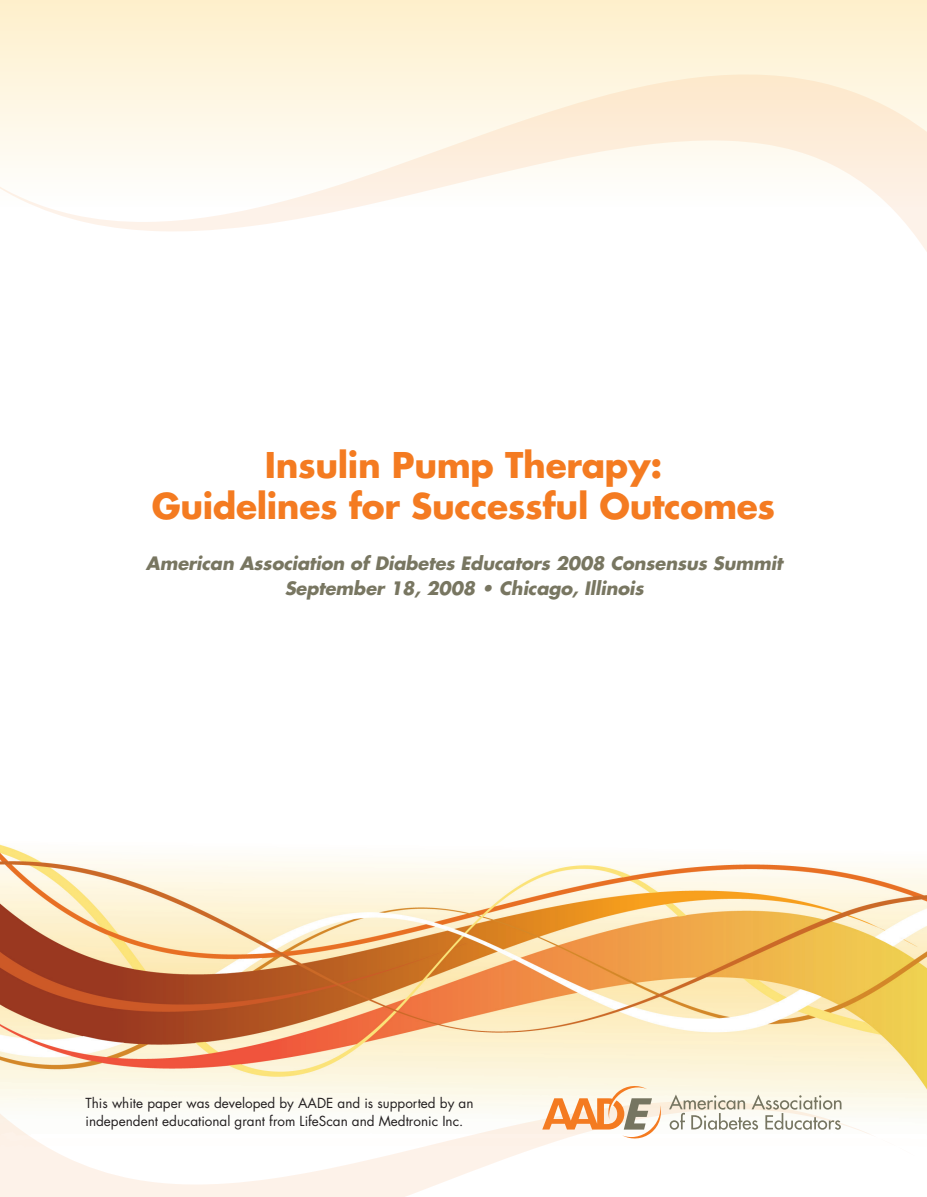
<style>
.page{position:relative;width:927px;height:1197px;background:#fff}
.page>*{position:absolute;margin:0;border:0;box-sizing:border-box;transform-origin:0 0}
.t1{font:700 34.5px/41.4px "Futura";letter-spacing:-.01em;color:#f47b21;text-align:center}
.t2{font:italic 700 18px/25.5px "Futura";letter-spacing:-.01em;color:#787661;text-align:center}
.t3{font:13.5px/18px "Futura";color:#231f20}
</style>
<div class="page">
<div style="left:0;top:0;width:927px;height:207px;background:#fef2d5"></div>
<svg style="left:0;top:79px;width:927px;height:173px"></svg>
<img style="left:0;top:844px;width:927px;height:272px">
<svg style="left:0;top:1101px;width:917px;height:96px"></svg>
<svg style="left:669px;top:1095px;width:172px;height:35px"></svg>
<svg style="left:542px;top:1086px;width:121px;height:52px"></svg>
<svg style="left:0;top:1192px;width:5px;height:5px"></svg>
<h1 class="t1" style="left:152px;top:443px;width:625px">Insulin Pump Therapy:<br>Guidelines for Successful Outcomes</h1>
<h2 class="t2" style="left:146px;top:550px;width:638px">American Association of Diabetes Educators 2008 Consensus Summit<br>September 18, 2008 • Chicago, Illinois</h2>
<p class="t3" style="left:86px;top:1095px;width:390px">This white paper was developed by AADE and is supported by an independent educational grant from LifeScan and Medtronic Inc.</p>
</div>
